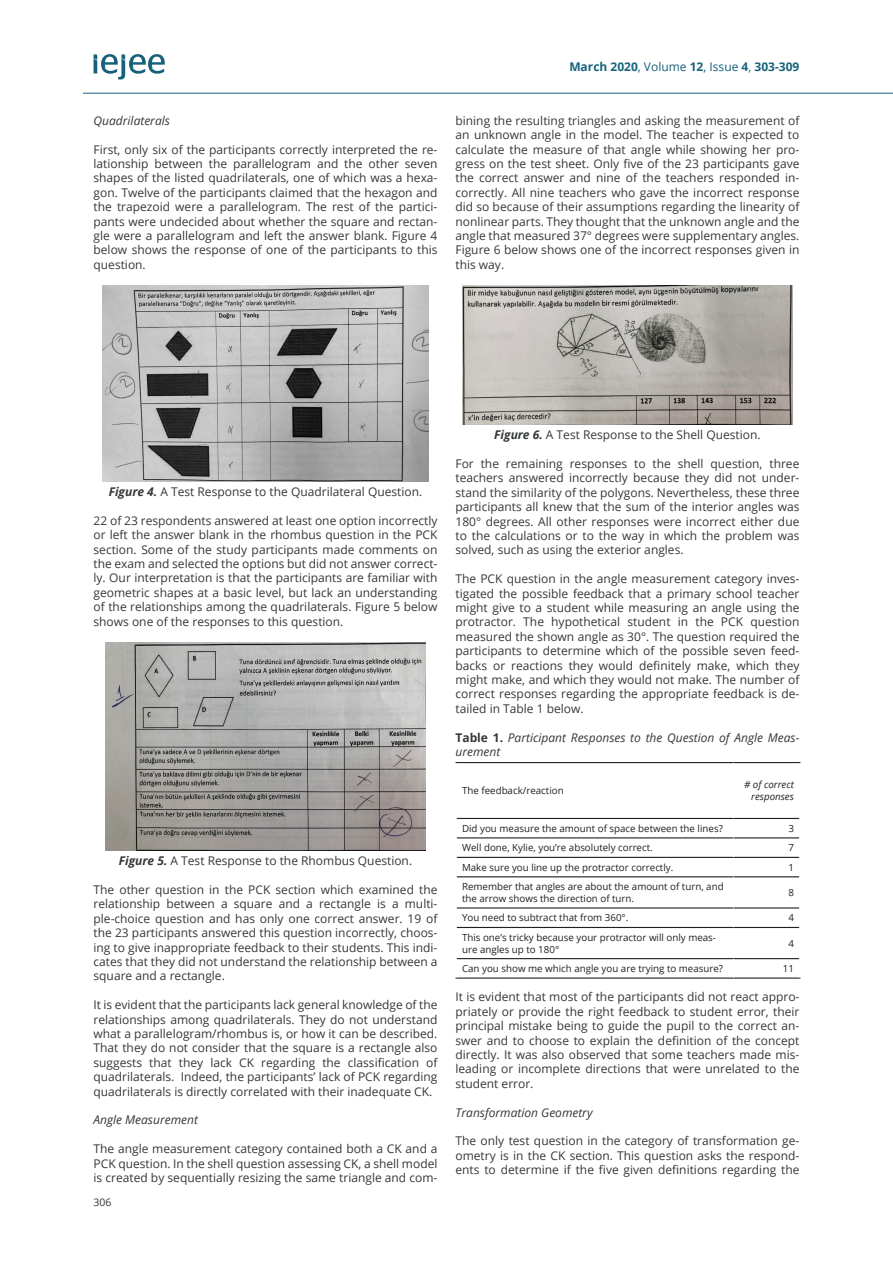
<style>
.page{position:relative;width:893px;height:1263px;background:#fff}
.page>*{position:absolute;margin:0;border:0;box-sizing:border-box;transform-origin:0 0}
.t1{font:12px/14.4px "Open Sans";color:#353838;text-align:justify}
.t2{font:italic 12px/14.4px "Open Sans";color:#353838}
.t3{font:700 12px "Open Sans";color:#17637d}
.t4{font:10.5px "Open Sans";color:#353838}
.t5{font:9.75px/11.7px "Open Sans";color:#231f20}
.t6{font:italic 9.75px/11.7px "Open Sans";color:#231f20;text-align:right}
.s1{font-weight:400}
.s2{font-weight:700;font-style:italic}
.s3{font-weight:700;font-style:normal}
</style>
<div class="page">
<hr style="left:83px;top:93px;width:810px;height:1px;background:#17627b">
<svg style="left:94px;top:54px;width:71px;height:26px"></svg>
<img style="left:103px;top:285px;width:325px;height:196px">
<img style="left:105px;top:642px;width:321px;height:209px">
<img style="left:463px;top:285px;width:329px;height:140px">
<svg style="left:457px;top:763px;width:342px;height:197px"></svg>
<hr style="left:455px;top:762px;width:278px;height:1px;background:#231f20">
<hr style="left:733px;top:762px;width:67px;height:1px;background:#231f20">
<hr style="left:457px;top:818px;width:276px;height:1px;background:#231f20">
<hr style="left:733px;top:818px;width:66px;height:1px;background:#231f20">
<hr style="left:457px;top:837px;width:276px;height:1px;background:#231f20">
<hr style="left:733px;top:837px;width:66px;height:1px;background:#231f20">
<hr style="left:457px;top:857px;width:276px;height:1px;background:#231f20">
<hr style="left:733px;top:857px;width:66px;height:1px;background:#231f20">
<hr style="left:457px;top:876px;width:276px;height:1px;background:#231f20">
<hr style="left:733px;top:876px;width:66px;height:1px;background:#231f20">
<hr style="left:457px;top:907px;width:276px;height:1px;background:#231f20">
<hr style="left:733px;top:907px;width:66px;height:1px;background:#231f20">
<hr style="left:457px;top:927px;width:276px;height:1px;background:#231f20">
<hr style="left:733px;top:927px;width:66px;height:1px;background:#231f20">
<hr style="left:457px;top:958px;width:276px;height:1px;background:#231f20">
<hr style="left:733px;top:958px;width:66px;height:1px;background:#231f20">
<hr style="left:455px;top:977px;width:278px;height:2px;background:#231f20">
<hr style="left:733px;top:977px;width:67px;height:2px;background:#231f20">
<hr style="left:733px;top:763px;width:1px;height:55px;background:#fff">
<svg style="left:733px;top:819px;width:1px;height:57px"></svg>
<hr style="left:733px;top:877px;width:1px;height:30px;background:#fff">
<svg style="left:733px;top:908px;width:1px;height:19px"></svg>
<hr style="left:733px;top:928px;width:1px;height:30px;background:#fff">
<p class="t2" style="left:94px;top:113px;width:78px">Quadrilaterals</p>
<p class="t1" style="left:94px;top:142px;width:345px">First, only six of the participants correctly interpreted the re&shy;lationship between the parallelogram and the other seven shapes of the listed quadrilaterals, one of which was a hexa&shy;gon. Twelve of the participants claimed that the hexagon and the trapezoid were a parallelogram. The rest of the partici&shy;pants were undecided about whether the square and rectan&shy;gle were a parallelogram and left the answer blank. Figure 4 below shows the response of one of the participants to this question.</p>
<p class="t3" style="left:569px;top:58px;width:232px">March 2020<span class="s1">, Volume</span> 12<span class="s1">, Issue</span> 4<span class="s1">,</span> 303-309</p>
<p class="t1" style="left:455px;top:113px;width:345px">bining the resulting triangles and asking the measurement of an unknown angle in the model. The teacher is expected to calculate the measure of that angle while showing her pro&shy;gress on the test sheet. Only five of the 23 participants gave the correct answer and nine of the teachers responded in&shy;correctly. All nine teachers who gave the incorrect response did so because of their assumptions regarding the linearity of nonlinear parts. They thought that the unknown angle and the angle that measured 37° degrees were supplementary angles.<br>Figure 6 below shows one of the incorrect responses given in this way.</p>
<p class="t1" style="left:109px;top:484px;width:315px"><span class="s2">Figure 4.</span> A Test Response to the Quadrilateral Question.</p>
<p class="t1" style="left:94px;top:513px;width:345px">22 of 23 respondents answered at least one option incorrectly or left the answer blank in the rhombus question in the PCK section. Some of the study participants made comments on the exam and selected the options but did not answer correct&shy;ly. Our interpretation is that the participants are familiar with geometric shapes at a basic level, but lack an understanding of the relationships among the quadrilaterals. Figure 5 below shows one of the responses to this question.</p>
<p class="t1" style="left:119px;top:853px;width:295px"><span class="s2">Figure 5.</span> A Test Response to the Rhombus Question.</p>
<p class="t1" style="left:94px;top:882px;width:345px">The other question in the PCK section which examined the relationship between a square and a rectangle is a multi&shy;ple-choice question and has only one correct answer. 19 of the 23 participants answered this question incorrectly, choos&shy;ing to give inappropriate feedback to their students. This indi&shy;cates that they did not understand the relationship between a square and a rectangle.</p>
<p class="t1" style="left:94px;top:997px;width:345px">It is evident that the participants lack general knowledge of the relationships among quadrilaterals. They do not understand what a parallelogram/rhombus is, or how it can be described.<br>That they do not consider that the square is a rectangle also suggests that they lack CK regarding the classification of quadrilaterals. Indeed, the participants’ lack of PCK regarding quadrilaterals is directly correlated with their inadequate CK.</p>
<p class="t2" style="left:94px;top:1112px;width:106px">Angle Measurement</p>
<p class="t1" style="left:94px;top:1141px;width:345px">The angle measurement category contained both a CK and a PCK question. In the shell question assessing CK, a shell model is created by sequentially resizing the same triangle and com-</p>
<p class="t4" style="left:94px;top:1195px;width:20px">306</p>
<p class="t1" style="left:494px;top:427px;width:268px"><span class="s2">Figure 6.</span> A Test Response to the Shell Question.</p>
<p class="t1" style="left:455px;top:456px;width:345px">For the remaining responses to the shell question, three teachers answered incorrectly because they did not under&shy;stand the similarity of the polygons. Nevertheless, these three participants all knew that the sum of the interior angles was 180° degrees. All other responses were incorrect either due to the calculations or to the way in which the problem was solved, such as using the exterior angles.</p>
<p class="t1" style="left:455px;top:571px;width:345px">The PCK question in the angle measurement category inves&shy;tigated the possible feedback that a primary school teacher might give to a student while measuring an angle using the protractor. The hypothetical student in the PCK question measured the shown angle as 30°. The question required the participants to determine which of the possible seven feed&shy;backs or reactions they would definitely make, which they might make, and which they would not make. The number of correct responses regarding the appropriate feedback is de&shy;tailed in Table 1 below.</p>
<p class="t2" style="left:455px;top:730px;width:345px"><span class="s3">Table 1.</span> Participant Responses to the Question of Angle Meas&shy;urement</p>
<p class="t5" style="left:462px;top:785px;width:103px">The feedback/reaction</p>
<p class="t6" style="left:744px;top:779px;width:51px"># of correct responses</p>
<p class="t5" style="left:462px;top:822px;width:262px">Did you measure the amount of space between the lines?</p>
<p class="t5" style="left:788px;top:822px;width:7px">3</p>
<p class="t5" style="left:462px;top:842px;width:192px">Well done, Kylie, you’re absolutely correct.</p>
<p class="t5" style="left:788px;top:842px;width:7px">7</p>
<p class="t5" style="left:462px;top:861px;width:213px">Make sure you line up the protractor correctly.</p>
<p class="t5" style="left:788px;top:861px;width:7px">1</p>
<p class="t5" style="left:462px;top:881px;width:263px">Remember that angles are about the amount of turn, and the arrow shows the direction of turn.</p>
<p class="t5" style="left:788px;top:886px;width:7px">8</p>
<p class="t5" style="left:462px;top:912px;width:168px">You need to subtract that from 360°.</p>
<p class="t5" style="left:788px;top:912px;width:7px">4</p>
<p class="t5" style="left:462px;top:931px;width:255px">This one’s tricky because your protractor will only meas&shy;ure angles up to 180°</p>
<p class="t5" style="left:788px;top:937px;width:7px">4</p>
<p class="t5" style="left:462px;top:962px;width:263px">Can you show me which angle you are trying to measure?</p>
<p class="t5" style="left:783px;top:962px;width:13px">11</p>
<p class="t1" style="left:455px;top:989px;width:345px">It is evident that most of the participants did not react appro&shy;priately or provide the right feedback to student error, their principal mistake being to guide the pupil to the correct an&shy;swer and to choose to explain the definition of the concept directly. It was also observed that some teachers made mis&shy;leading or incomplete directions that were unrelated to the student error.</p>
<p class="t2" style="left:455px;top:1105px;width:139px">Transformation Geometry</p>
<p class="t1" style="left:455px;top:1133px;width:345px">The only test question in the category of transformation ge&shy;ometry is in the CK section. This question asks the respond&shy;ents to determine if the five given definitions regarding the</p>
</div>
